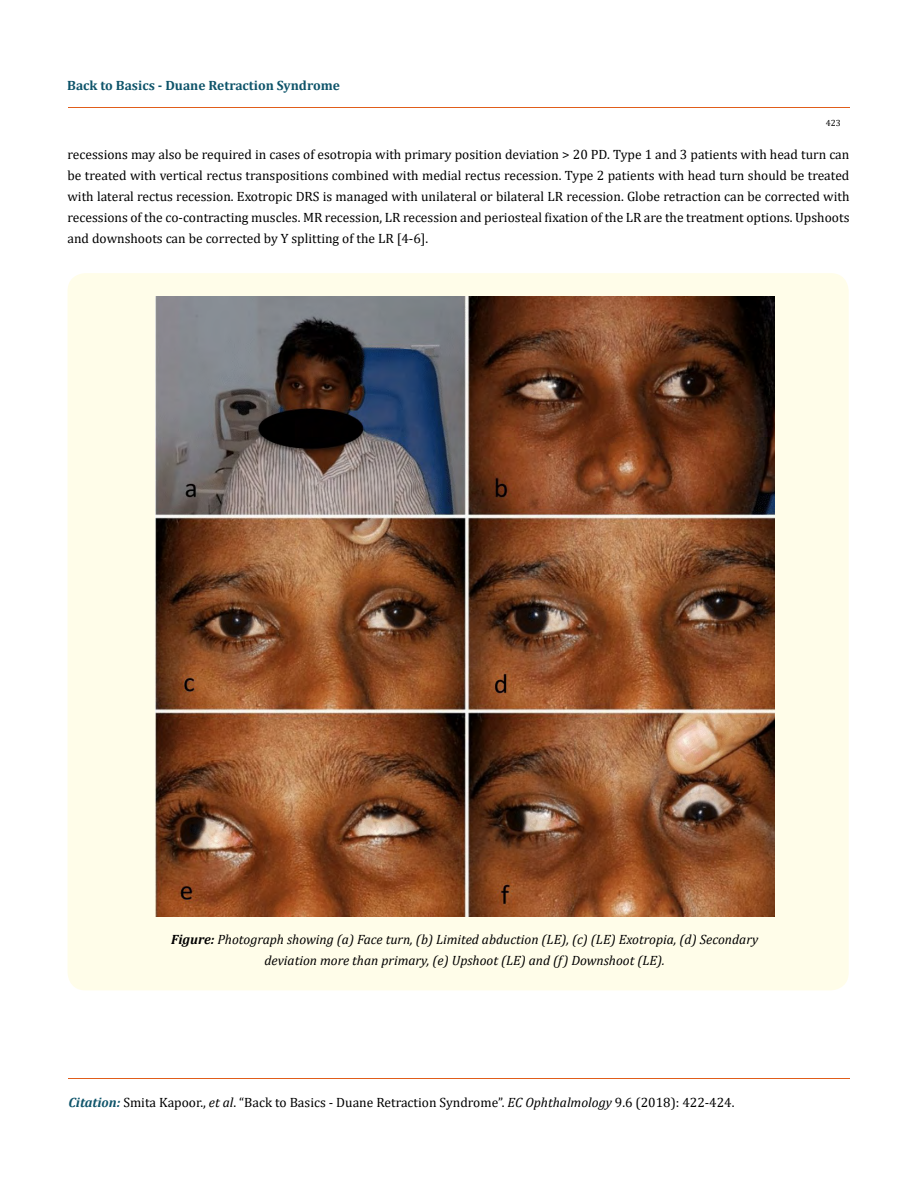
<style>
.page{position:relative;width:917px;height:1190px;background:#fff}
.page>*{position:absolute;margin:0;border:0;box-sizing:border-box;transform-origin:0 0}
.t1{font:13.5px/21px "Cambria";color:#000;text-align:justify}
.t2{font:italic 13.5px/21px "Cambria";color:#000;text-align:center}
.t3{font:700 13.5px "Cambria";color:#0e546a}
.t4{font:9px "Cambria";color:#000}
.s1{font-weight:700}
.s2{font-weight:700;font-style:italic;color:#0e546a}
.s3{font-style:italic}
</style>
<div class="page">
<hr style="left:68px;top:108px;width:781px;height:1px;background:#e05d1a">
<hr style="left:68px;top:1078px;width:781px;height:1px;background:#e05d1a">
<div style="left:68px;top:273px;width:780px;height:717px;background:#fffde9;border-radius:18px"></div>
<img style="left:155px;top:296px;width:619px;height:620px">
<p class="t3" style="left:67px;top:76px;width:274px">Back to Basics - Duane Retraction Syndrome</p>
<p class="t4" style="left:825px;top:118px;width:16px">423</p>
<p class="t1" style="left:68px;top:144px;width:783px">recessions may also be required in cases of esotropia with primary position deviation &gt; 20 PD. Type 1 and 3 patients with head turn can be treated with vertical rectus transpositions combined with medial rectus recession. Type 2 patients with head turn should be treated with lateral rectus recession. Exotropic DRS is managed with unilateral or bilateral LR recession. Globe retraction can be corrected with recessions of the co-contracting muscles. MR recession, LR recession and periosteal fixation of the LR are the treatment options. Upshoots and downshoots can be corrected by Y splitting of the LR [4-6].</p>
<p class="t2" style="left:171px;top:928px;width:588px"><span class="s1">Figure:</span> Photograph showing (a) Face turn, (b) Limited abduction (LE), (c) (LE) Exotropia, (d) Secondary deviation more than primary, (e) Upshoot (LE) and (f) Downshoot (LE).</p>
<p class="t1" style="left:68px;top:1092px;width:667px"><span class="s2">Citation:</span> Smita Kapoor., <span class="s3">et al</span>. “Back to Basics - Duane Retraction Syndrome”. <span class="s3">EC Ophthalmology</span> 9.6 (2018): 422-424.</p>
</div>
